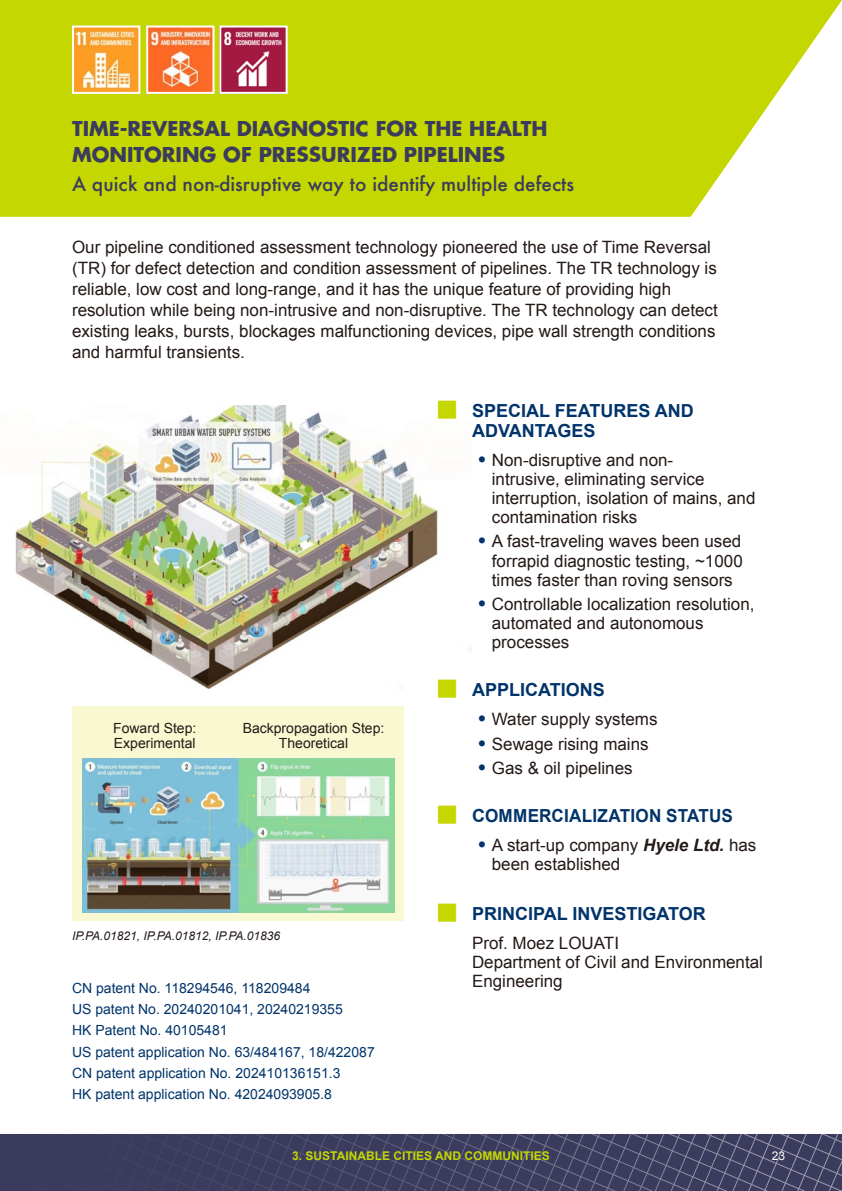
<style>
.page{position:relative;width:842px;height:1191px;background:#fff}
.page>*{position:absolute;margin:0;border:0;box-sizing:border-box;transform-origin:0 0}
.t1{font:700 20px/26px "Futura";color:#3b3c5d}
.t2{font:500 19px "Futura";color:#3b3c5d}
.t3{font:700 18px/20px "Arial";color:#00346a}
.t4{font:17px/19px "Arial";color:#231916}
.t5{font:14px/21.4px "Arial";color:#00346a}
.t6{font:14px/15px "Arial";color:#231916}
.t7{font:italic 12px "Arial";color:#231916}
.t8{font:700 12px "Arial";color:#c4d700}
.t9{font:12px "Arial";color:#fff}
.s1{font-size:24px;color:#00346a}
.s2{font-weight:700;font-style:italic}
</style>
<div class="page">
<svg style="left:0;top:0;width:842px;height:217px;fill:#c4d700"></svg>
<div style="left:0;top:1134px;width:842px;height:57px;background:#3b3c5d"></div>
<img style="left:15px;top:405px;width:457px;height:284px">
<div style="left:72px;top:706px;width:332px;height:214px;background:#f8f8d1"></div>
<img style="left:82px;top:758px;width:312px;height:154px">
<img style="left:222px;top:29px;width:63px;height:62px">
<div style="left:219px;top:26px;width:69px;height:68px;border:2px solid #fff"></div>
<img style="left:149px;top:29px;width:62px;height:62px">
<div style="left:146px;top:26px;width:68px;height:68px;border:2px solid #fff"></div>
<img style="left:75px;top:29px;width:62px;height:62px">
<div style="left:72px;top:26px;width:68px;height:68px;border:2px solid #fff"></div>
<svg style="left:438px;top:405px;width:18px;height:13px"></svg>
<svg style="left:438px;top:679px;width:18px;height:10px"></svg>
<p class="t1" style="left:72px;top:115px;width:477px">TIME-REVERSAL DIAGNOSTIC FOR THE HEALTH<br>MONITORING OF PRESSURIZED PIPELINES</p>
<p class="t2" style="left:72px;top:171px;width:504px">A quick and non-disruptive way to identify multiple defects</p>
<p class="t4" style="left:72px;top:236px;width:647px;line-height:21px">Our pipeline conditioned assessment technology pioneered the use of Time Reversal (TR) for defect detection and condition assessment of pipelines. The TR technology is reliable, low cost and long-range, and it has the unique feature of providing high resolution while being non-intrusive and non-disruptive. The TR technology can detect existing leaks, bursts, blockages malfunctioning devices, pipe wall strength conditions and harmful transients.</p>
<p class="t6" style="left:113px;top:720px;width:85px">Foward Step:<br>Experimental</p>
<p class="t6" style="left:243px;top:720px;width:143px;text-align:center">Backpropagation Step:<br>Theoretical</p>
<p class="t7" style="left:72px;top:928px;width:210px">IP.PA.01821, IP.PA.01812, IP.PA.01836</p>
<p class="t5" style="left:72px;top:977px;width:304px">CN patent No. 118294546, 118209484<br>US patent No. 20240201041, 20240219355<br>HK Patent No. 40105481<br>US patent application No. 63/484167, 18/422087<br>CN patent application No. 202410136151.3<br>HK patent application No. 42024093905.8</p>
<p class="t3" style="left:472px;top:401px;width:223px">SPECIAL FEATURES AND<br>ADVANTAGES</p>
<p class="t4" style="left:492px;top:450px;width:265px;text-indent:-14px"><span class="s1">•</span> Non-disruptive and non-<br>intrusive, eliminating service interruption, isolation of mains, and contamination risks</p>
<p class="t4" style="left:492px;top:532px;width:252px;text-align:justify;text-indent:-14px"><span class="s1">•</span> A fast-traveling waves been used forrapid diagnostic testing, ~1000 times faster than roving sensors</p>
<p class="t4" style="left:492px;top:595px;width:264px;text-indent:-14px"><span class="s1">•</span> Controllable localization resolution, automated and autonomous processes</p>
<p class="t3" style="left:472px;top:680px;width:134px">APPLICATIONS</p>
<p class="t4" style="left:478px;top:709px;width:181px"><span class="s1">•</span> Water supply systems</p>
<p class="t4" style="left:478px;top:734px;width:172px"><span class="s1">•</span> Sewage rising mains</p>
<p class="t4" style="left:478px;top:759px;width:156px"><span class="s1">•</span> Gas &amp; oil pipelines</p>
<p class="t3" style="left:472px;top:806px;width:262px">COMMERCIALIZATION STATUS</p>
<p class="t4" style="left:492px;top:835px;width:266px;text-indent:-14px"><span class="s1">•</span> A start-up company <span class="s2">Hyele Ltd.</span> has been established</p>
<p class="t3" style="left:472px;top:904px;width:235px">PRINCIPAL INVESTIGATOR</p>
<p class="t4" style="left:472px;top:934px;width:292px">Prof. Moez LOUATI<br>Department of Civil and Environmental<br>Engineering</p>
<p class="t8" style="left:292px;top:1148px;width:259px">3. SUSTAINABLE CITIES AND COMMUNITIES</p>
<p class="t9" style="left:772px;top:1148px;width:15px">23</p>
</div>
